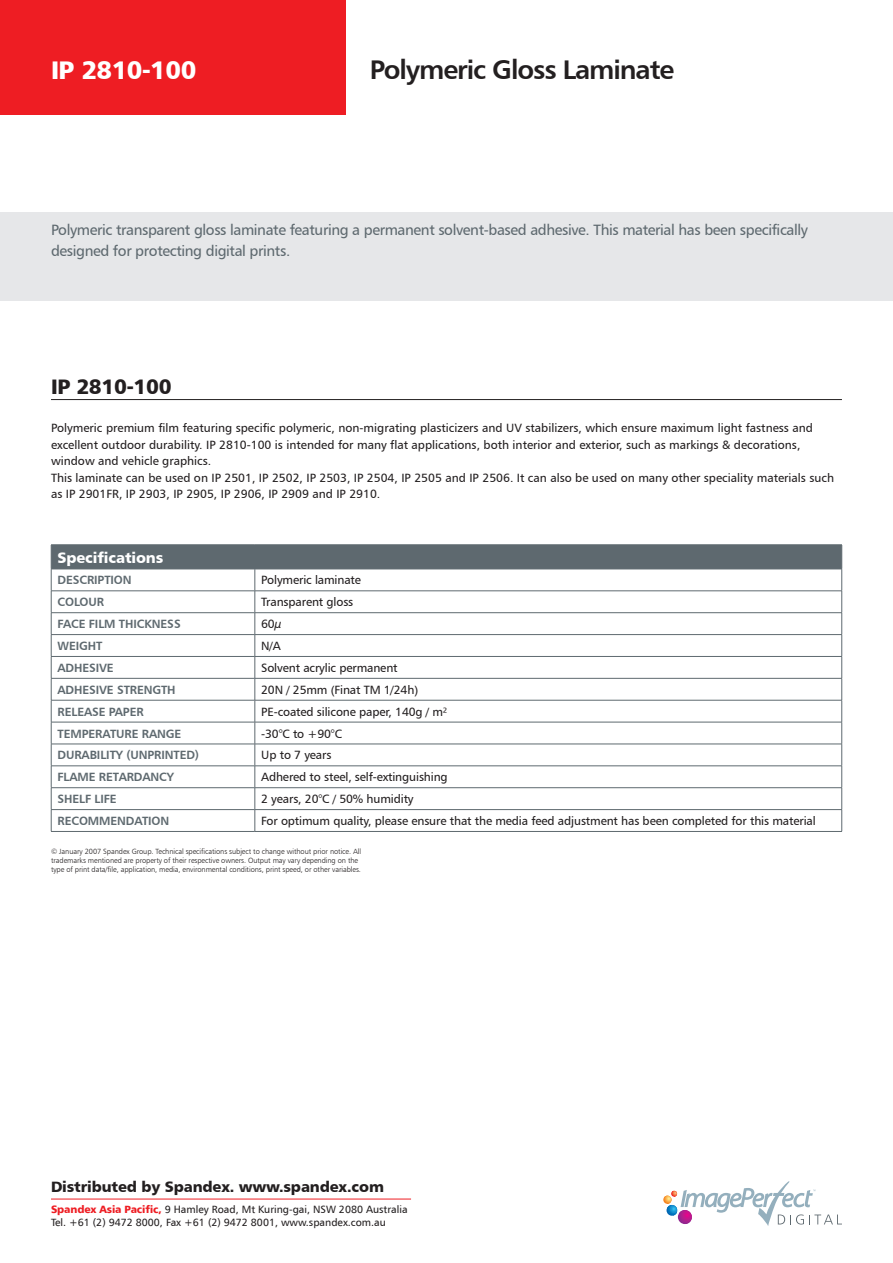
<style>
.page{position:relative;width:893px;height:1263px;background:#fff}
.page>*{position:absolute;margin:0;border:0;box-sizing:border-box;transform-origin:0 0}
.Slogan{font:27px "Humanist 777 BT Bold B";color:#231f20}
.Product_Name{font:25.5px "Humanist 777 BT Black B";letter-spacing:-.02em;color:#fff}
.Bullets{font:21px "Humanist 777 BT Black B";letter-spacing:-.015em;color:#231f20}
.Intro{font:15px/21px "Humanist 777 BT Roman B";letter-spacing:-.025em;color:#5e696f}
.Call_to_Action{font:15px "Humanist 777 BT Black B";letter-spacing:-.01em;color:#231f20}
.Table_Product_Names{font:15px "Humanist 777 BT Black B";letter-spacing:-.01em;color:#fff}
.PG_Body{font:12px/16.5px "Humanist 777 BT Roman B";color:#231f20}
.Table_Specs{font:12px "Humanist 777 BT Roman B";letter-spacing:-.01em;color:#231f20}
.Table_Headers{font:12px "Humanist 777 BT Bold B";letter-spacing:-.01em;color:#5e696f}
.t1{font:10.5px/13.5px "Humanist 777 AT Roman B";color:#231f20}
.Copyright{font:7.5px/9px "Humanist 777 BT Light B";letter-spacing:-.01em;color:#231f20}
.s1{font-family:"Humanist 777 AT Black B";color:#ee1d23}
</style>
<div class="page">
<div style="left:0;top:213px;width:893px;height:88px;background:#e6e7e9"></div>
<div style="left:0;top:0;width:346px;height:115px;background:#ee1d23"></div>
<svg style="left:663px;top:1181px;width:179px;height:45px"></svg>
<hr style="left:51px;top:1199px;width:360px;height:1px;background:#ee1d23">
<hr style="left:51px;top:831px;width:204px;height:1px;background:#5e696f">
<hr style="left:255px;top:831px;width:587px;height:1px;background:#5e696f">
<hr style="left:51px;top:544px;width:204px;height:1px;background:#5e696f">
<hr style="left:255px;top:544px;width:587px;height:1px;background:#5e696f">
<svg style="left:51px;top:545px;width:791px;height:286px"></svg>
<hr style="left:51px;top:569px;width:204px;height:1px;background:#5e696f">
<hr style="left:255px;top:569px;width:587px;height:1px;background:#5e696f">
<hr style="left:51px;top:399px;width:791px;height:1px;background:#231f20">
<p class="Product_Name" style="left:51px;top:54px;width:147px">IP 2810-100</p>
<p class="Slogan" style="left:370px;top:53px;width:306px">POLYMERIC GLOSS LAMINATE</p>
<p class="Intro" style="left:51px;top:219px;width:758px">Polymeric transparent gloss laminate featuring a permanent solvent-based adhesive. This material has been specifically designed for protecting digital prints.</p>
<p class="Bullets" style="left:51px;top:373px;width:122px">IP 2810-100</p>
<p class="PG_Body" style="left:51px;top:420px;width:785px">Polymeric premium film featuring specific polymeric, non-migrating plasticizers and UV stabilizers, which ensure maximum light fastness and excellent outdoor durability. IP 2810-100 is intended for many flat applications, both interior and exterior, such as markings &amp; decorations, window and vehicle graphics.<br>This laminate can be used on IP 2501, IP 2502, IP 2503, IP 2504, IP 2505 and IP 2506. It can also be used on many other speciality materials such as IP 2901FR, IP 2903, IP 2905, IP 2906, IP 2909 and IP 2910.</p>
<p class="Table_Product_Names" style="left:58px;top:548px;width:107px">Specifications</p>
<p class="Table_Headers" style="left:58px;top:573px;width:76px">DESCRIPTION</p>
<p class="Table_Specs" style="left:261px;top:573px;width:101px">Polymeric laminate</p>
<p class="Table_Headers" style="left:58px;top:594px;width:48px">COLOUR</p>
<p class="Table_Specs" style="left:261px;top:595px;width:94px">Transparent gloss</p>
<p class="Table_Headers" style="left:58px;top:616px;width:125px">FACE FILM THICKNESS</p>
<p class="Table_Specs" style="left:261px;top:616px;width:22px">60µ</p>
<p class="Table_Headers" style="left:58px;top:638px;width:46px">WEIGHT</p>
<p class="Table_Specs" style="left:261px;top:638px;width:21px">N/A</p>
<p class="Table_Headers" style="left:58px;top:660px;width:58px">ADHESIVE</p>
<p class="Table_Specs" style="left:261px;top:660px;width:138px">Solvent acrylic permanent</p>
<p class="Table_Headers" style="left:58px;top:682px;width:119px">ADHESIVE STRENGTH</p>
<p class="Table_Specs" style="left:261px;top:682px;width:158px">20N / 25mm (Finat TM 1/24h)</p>
<p class="Table_Headers" style="left:58px;top:704px;width:88px">RELEASE PAPER</p>
<p class="Table_Specs" style="left:261px;top:704px;width:188px">PE-coated silicone paper, 140g / m²</p>
<p class="Table_Headers" style="left:58px;top:726px;width:125px">TEMPERATURE RANGE</p>
<p class="Table_Specs" style="left:261px;top:726px;width:82px">-30°C to +90°C</p>
<p class="Table_Headers" style="left:58px;top:748px;width:143px">DURABILITY (UNPRINTED)</p>
<p class="Table_Specs" style="left:261px;top:748px;width:72px">Up to 7 years</p>
<p class="Table_Headers" style="left:58px;top:769px;width:118px">FLAME RETARDANCY</p>
<p class="Table_Specs" style="left:261px;top:770px;width:188px">Adhered to steel, self-extinguishing</p>
<p class="Table_Headers" style="left:58px;top:791px;width:61px">SHELF LIFE</p>
<p class="Table_Specs" style="left:261px;top:791px;width:154px">2 years, 20°C / 50% humidity</p>
<p class="Table_Headers" style="left:58px;top:813px;width:113px">RECOMMENDATION</p>
<p class="Table_Specs" style="left:261px;top:813px;width:556px">For optimum quality, please ensure that the media feed adjustment has been completed for this material</p>
<p class="Copyright" style="left:51px;top:847px;width:312px">© January 2007 Spandex Group. Technical specifications subject to change without prior notice. All trademarks mentioned are property of their respective owners. Output may vary depending on the type of print data/file, application, media, environmental conditions, print speed, or other variables.</p>
<p class="Call_to_Action" style="left:51px;top:1177px;width:334px">Distributed by Spandex. www.spandex.com</p>
<p class="t1" style="left:51px;top:1202px;width:358px"><span class="s1">Spandex Asia Pacific,</span> 9 Hamley Road, Mt Kuring-gai, NSW 2080 Australia<br>Tel. +61 (2) 9472 8000, Fax +61 (2) 9472 8001, www.spandex.com.au</p>
</div>
